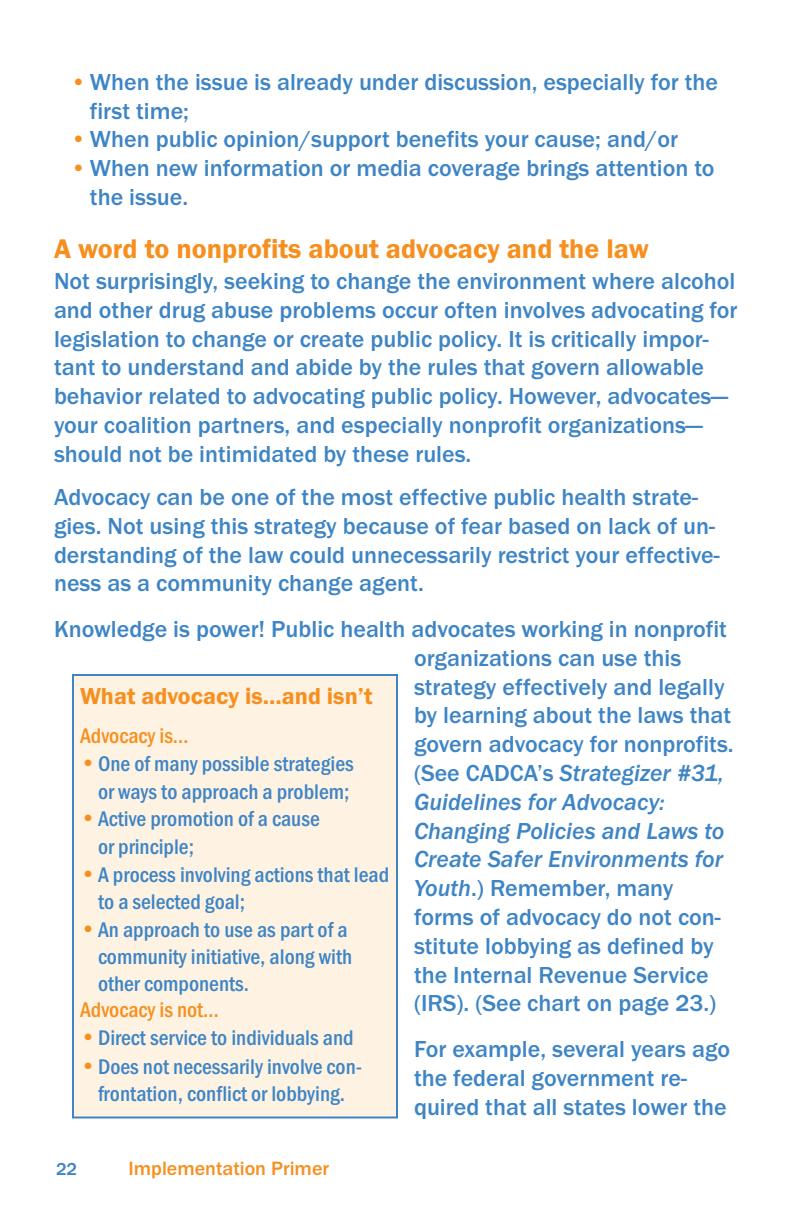
<style>
.page{position:relative;width:792px;height:1224px;background:#fff}
.page>*{position:absolute;margin:0;border:0;box-sizing:border-box;transform-origin:0 0}
.t1{font:600 28px "Franklin Gothic";color:#f68f1e}
.t2{font:500 24px/28.8px "Franklin Gothic";color:#3e85c5}
.t3{font:600 24px "Franklin Gothic";color:#f68f1e}
.t4{font:500 condensed 22px/27.4px "Franklin Gothic";color:#3e85c5}
.t5{font:500 condensed 22px "Franklin Gothic";color:#f68f1e}
.t6{font:500 20px "Franklin Gothic";color:#f68f1e}
.t7{font:500 18px "Franklin Gothic";color:#3e85c5}
.s1{font-stretch:condensed;color:#f68f1e}
.s2{font-style:italic}
.s3{font-stretch:normal;font-size:24px;color:#f68f1e}
</style>
<div class="page">
<div style="left:74px;top:676px;width:322px;height:441px;background:#fef2e3"></div>
<div style="left:72px;top:674px;width:326px;height:445px;border:2px solid #3e85c5"></div>
<p class="t2" style="left:90px;top:69px;width:630px;text-indent:-19px"><span class="s1">•</span>When the issue is already under discussion, especially for the first time;</p>
<p class="t2" style="left:70px;top:127px;width:609px"><span class="s1">•</span>When public opinion/support benefits your cause; and/or</p>
<p class="t2" style="left:90px;top:156px;width:626px;text-indent:-19px"><span class="s1">•</span>When new information or media coverage brings attention to the issue.</p>
<p class="t1" style="left:54px;top:239px;width:597px">A word to nonprofits about advocacy and the law</p>
<p class="t2" style="left:54px;top:268px;width:685px">Not surprisingly, seeking to change the environment where alcohol and other drug abuse problems occur often involves advocating for legislation to change or create public policy. It is critically impor&shy;tant to understand and abide by the rules that govern allowable behavior related to advocating public policy. However, advocates— your coalition partners, and especially nonprofit organizations— should not be intimidated by these rules.</p>
<p class="t2" style="left:54px;top:484px;width:667px">Advocacy can be one of the most effective public health strate&shy;gies. Not using this strategy because of fear based on lack of un&shy;derstanding of the law could unnecessarily restrict your effective&shy;ness as a community change agent.</p>
<p class="t2" style="left:414px;top:616px;width:321px;text-indent:-360px">Knowledge is power! Public health advocates working in nonprofit organizations can use this strategy effectively and legally by learning about the laws that govern advocacy for nonprofits. (See CADCA’s <span class="s2">Strategizer #31,<br>Guidelines for Advocacy:<br>Changing Policies and Laws to<br>Create Safer Environments for<br>Youth</span>.) Remember, many forms of advocacy do not con&shy;stitute lobbying as defined by the Internal Revenue Service (IRS). (See chart on page 23.)</p>
<p class="t2" style="left:414px;top:1036px;width:318px">For example, several years ago the federal government re&shy;quired that all states lower the</p>
<p class="t3" style="left:80px;top:688px;width:294px">What advocacy is…and isn’t</p>
<p class="t5" style="left:80px;top:729px;width:110px">Advocacy is…</p>
<p class="t4" style="left:80px;top:752px;width:275px;text-align:right"><span class="s3">•</span>One of many possible strategies or ways to approach a problem;</p>
<p class="t4" style="left:98px;top:807px;width:223px;text-indent:-18px"><span class="s3">•</span>Active promotion of a cause or principle;</p>
<p class="t4" style="left:98px;top:863px;width:293px;text-indent:-18px"><span class="s3">•</span>A process involving actions that lead to a selected goal;</p>
<p class="t4" style="left:98px;top:918px;width:256px;line-height:26.8px;text-indent:-18px"><span class="s3">•</span>An approach to use as part of a community initiative, along with other components.</p>
<p class="t5" style="left:80px;top:1002px;width:141px">Advocacy is not…</p>
<p class="t4" style="left:80px;top:1026px;width:275px"><span class="s3">•</span>Direct service to individuals and</p>
<p class="t4" style="left:80px;top:1055px;width:284px;text-align:center"><span class="s3">•</span>Does not necessarily involve con&shy;frontation, conflict or lobbying.</p>
<p class="t7" style="left:56px;top:1162px;width:23px">22</p>
<p class="t6" style="left:128px;top:1161px;width:202px">Implementation Primer</p>
</div>
